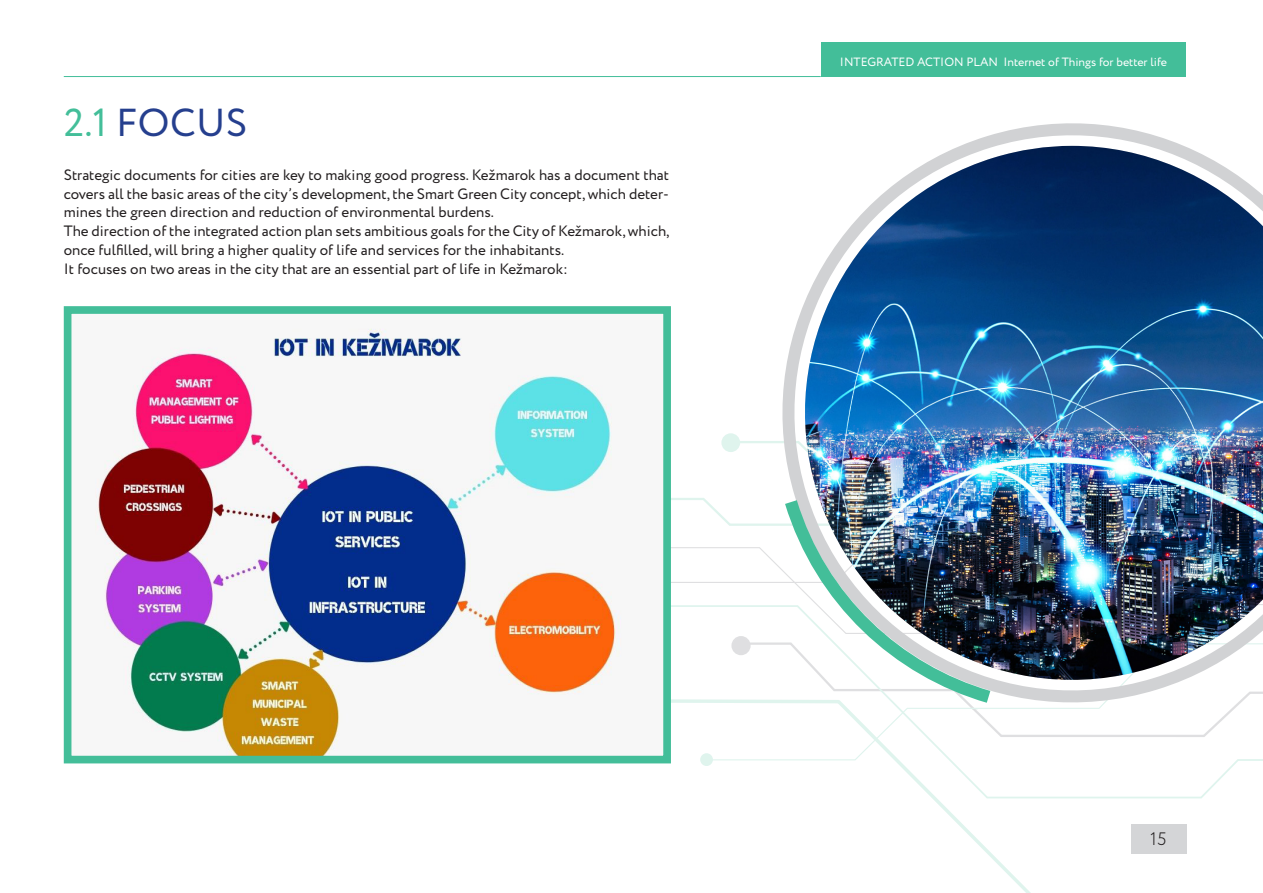
<style>
.page{position:relative;width:1263px;height:893px;background:#fff}
.page>*{position:absolute;margin:0;border:0;box-sizing:border-box;transform-origin:0 0}
.titulok{font:39px "Circe";letter-spacing:.01em;color:#253f8e}
.t1{font:300 18px "Circe";color:#231f20}
.Text_brozura{font:15px/18.8px "Circe";color:#231f20;text-align:justify}
.t2{font:12px "Circe";color:#fff}
.s1{color:#43be99}
</style>
<div class="page">
<hr style="left:64px;top:76px;width:757px;height:1px;background:#43be99">
<div style="left:821px;top:43px;width:364px;height:34px;background:#43be99"></div>
<svg style="left:532px;top:699px;width:731px;height:194px"></svg>
<svg style="left:671px;top:547px;width:84px;height:60px"></svg>
<svg style="left:671px;top:433px;width:84px;height:93px"></svg>
<img style="left:95px;top:328px;width:567px;height:426px">
<div style="left:64px;top:306px;width:607px;height:457px;border:8px solid #43be99"></div>
<svg style="left:755px;top:441px;width:508px;height:289px"></svg>
<svg style="left:774px;top:123px;width:489px;height:588px"></svg>
<img style="left:774px;top:146px;width:489px;height:543px">
<p class="titulok" style="left:64px;top:97px;width:185px"><span class="s1">2.1</span> FOCUS</p>
<p class="Text_brozura" style="left:64px;top:166px;width:607px">Strategic documents for cities are key to making good progress. Kežmarok has a document that covers all the basic areas of the city’s development, the Smart Green City concept, which deter&shy;mines the green direction and reduction of environmental burdens.</p>
<p class="Text_brozura" style="left:64px;top:222px;width:607px">The direction of the integrated action plan sets ambitious goals for the City of Kežmarok, which, once fulfilled, will bring a higher quality of life and services for the inhabitants.</p>
<p class="Text_brozura" style="left:64px;top:260px;width:506px">It focuses on two areas in the city that are an essential part of life in Kežmarok:</p>
<p class="t2" style="left:840px;top:54px;width:329px">INTEGRATED ACTION PLAN Internet of Things for better life</p>
<p class="t1" style="left:1150px;top:827px;width:18px">15</p>
</div>
